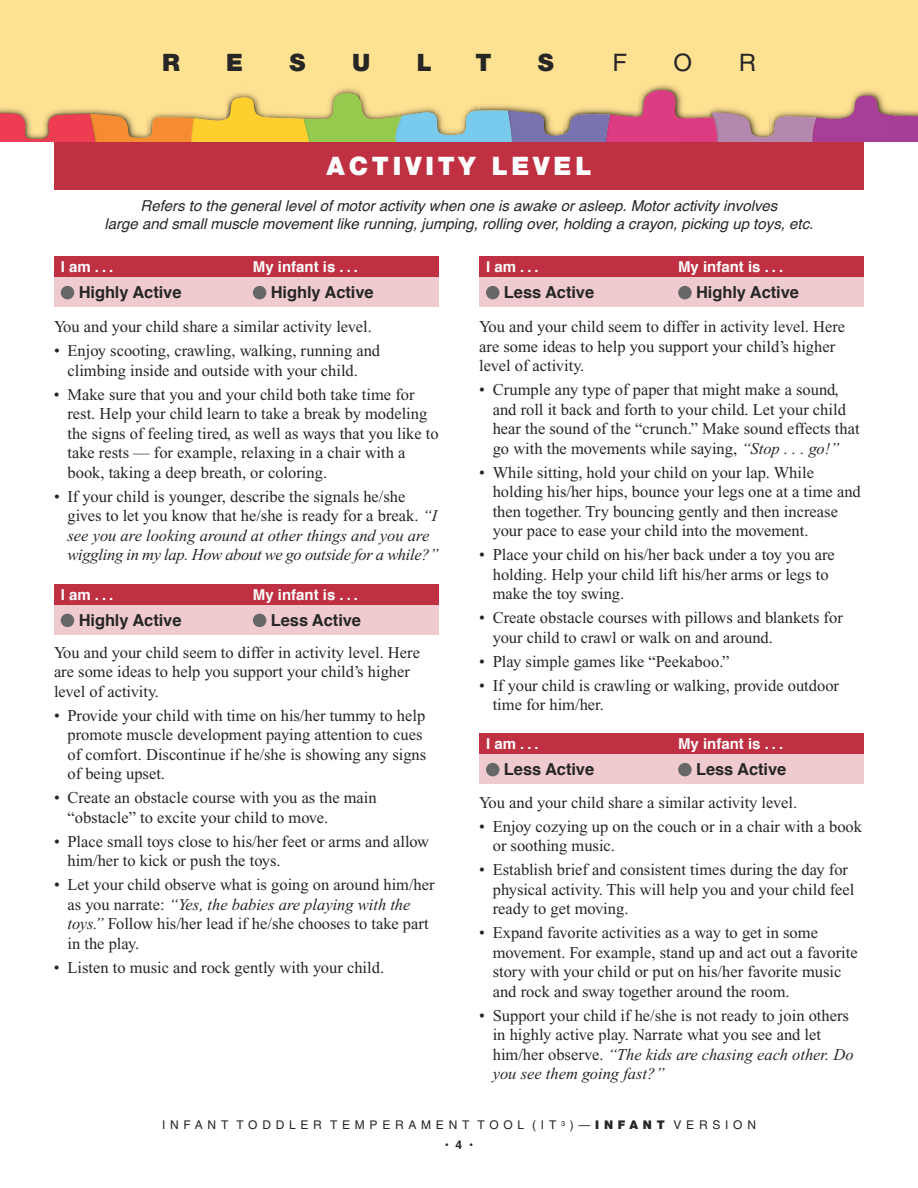
<style>
.page{position:relative;width:918px;height:1188px;background:#fff}
.page>*{position:absolute;margin:0;border:0;box-sizing:border-box;transform-origin:0 0}
.t1{font:900 25.5px "Helvetica Neue";letter-spacing:.15em;color:#fff}
.t2{font:900 24px "Helvetica Neue";color:#272627}
.t3{font:24px "Helvetica";color:#272627}
.t4{font:16.5px/19.5px "Times New Roman";color:#272627}
.t5{font:italic 16.5px/19.5px "Times New Roman";letter-spacing:-.015em;color:#272627}
.t6{font:700 16.5px "Helvetica";letter-spacing:-.005em;color:#272627}
.t7{font:italic 15px/18px "Helvetica";color:#272627;text-align:center}
.t8{font:700 15px "Helvetica";color:#fff}
.t9{font:12px "Helvetica";letter-spacing:.395em;color:#272627}
.t10{font:700 12px "Helvetica";color:#272627}
.s1{font-style:normal}
.s2{font-style:italic}
.s3{font-family:"Helvetica Neue";font-weight:900}
</style>
<div class="page">
<div style="left:54px;top:54px;width:810px;height:135px;background:#bf3142"></div>
<div style="left:0;top:0;width:918px;height:142px;background:#ffe292"></div>
<svg style="left:0;top:89px;width:918px;height:53px"></svg>
<div style="left:54px;top:256px;width:385px;height:51px;background:#efcbd0"></div>
<div style="left:54px;top:256px;width:385px;height:21px;background:#bf3142"></div>
<div style="left:61px;top:286px;width:13px;height:13px;background:#686768;border-radius:50%"></div>
<div style="left:253px;top:286px;width:13px;height:13px;background:#686768;border-radius:50%"></div>
<div style="left:54px;top:584px;width:385px;height:51px;background:#efcbd0"></div>
<div style="left:54px;top:584px;width:385px;height:20px;background:#bf3142"></div>
<div style="left:61px;top:614px;width:13px;height:13px;background:#686768;border-radius:50%"></div>
<div style="left:253px;top:614px;width:13px;height:13px;background:#686768;border-radius:50%"></div>
<div style="left:479px;top:734px;width:385px;height:50px;background:#efcbd0"></div>
<div style="left:479px;top:734px;width:385px;height:20px;background:#bf3142"></div>
<div style="left:486px;top:763px;width:14px;height:13px;background:#686768;border-radius:50%"></div>
<div style="left:678px;top:763px;width:14px;height:13px;background:#686768;border-radius:50%"></div>
<div style="left:479px;top:256px;width:385px;height:51px;background:#efcbd0"></div>
<div style="left:479px;top:256px;width:385px;height:21px;background:#bf3142"></div>
<div style="left:486px;top:286px;width:14px;height:13px;background:#686768;border-radius:50%"></div>
<div style="left:678px;top:286px;width:14px;height:13px;background:#686768;border-radius:50%"></div>
<h2 class="t2" style="left:162px;top:54px;width:19px">R</h2>
<h2 class="t2" style="left:226px;top:54px;width:18px">E</h2>
<h2 class="t2" style="left:290px;top:54px;width:18px">S</h2>
<h2 class="t2" style="left:352px;top:54px;width:20px">U</h2>
<h2 class="t2" style="left:417px;top:54px;width:17px">L</h2>
<h2 class="t2" style="left:475px;top:54px;width:18px">T</h2>
<h2 class="t2" style="left:538px;top:54px;width:18px">S</h2>
<h2 class="t3" style="left:612px;top:54px;width:16px">F</h2>
<h2 class="t3" style="left:674px;top:54px;width:20px">O</h2>
<h2 class="t3" style="left:739px;top:54px;width:19px">R</h2>
<h1 class="t1" style="left:327px;top:157px;width:266px">ACTIVITY LEVEL</h1>
<p class="t7" style="left:105px;top:198px;width:710px">Refers to the general level of motor activity when one is awake or asleep. Motor activity involves<br>large and small muscle movement like running, jumping, rolling over, holding a crayon, picking up toys, etc.</p>
<p class="t8" style="left:61px;top:261px;width:54px">iam...</p>
<p class="t8" style="left:253px;top:261px;width:107px">my infant is . . .</p>
<p class="t6" style="left:79px;top:285px;width:104px">highly Active</p>
<p class="t6" style="left:271px;top:285px;width:104px">highly Active</p>
<p class="t4" style="left:54px;top:318px;width:319px">You and your child share a similar activity level.</p>
<p class="t4" style="left:54px;top:342px;width:328px;text-align:center">• Enjoy scooting, crawling, walking, running and climbing inside and outside with your child.</p>
<p class="t4" style="left:67px;top:386px;width:373px;text-indent:-14px">• Make sure that you and your child both take time for rest. Help your child learn to take a break by modeling the signs of feeling tired, as well as ways that you like to take rests — for example, relaxing in a chair with a book, taking a deep breath, or coloring.</p>
<p class="t5" style="left:68px;top:488px;width:373px;text-indent:-14px"><span class="s1">• If your child is younger, describe the signals he/she gives to let you know that he/she is ready for a break.</span> “I see you are looking around at other things and you are wiggling in my lap. How about we go outside for a while?”</p>
<p class="t8" style="left:61px;top:588px;width:54px">iam...</p>
<p class="t8" style="left:253px;top:588px;width:107px">my infant is . . .</p>
<p class="t6" style="left:79px;top:613px;width:104px">highly Active</p>
<p class="t6" style="left:271px;top:613px;width:92px">less Active</p>
<p class="t4" style="left:54px;top:644px;width:367px">You and your child seem to differ in activity level. Here are some ideas to help you support your child’s higher level of activity.</p>
<p class="t4" style="left:68px;top:707px;width:360px;text-indent:-14px">• Provide your child with time on his/her tummy to help promote muscle development paying attention to cues of comfort. Discontinue if he/she is showing any signs of being upset.</p>
<p class="t4" style="left:68px;top:789px;width:311px;text-indent:-14px">• Create an obstacle course with you as the main “obstacle” to excite your child to move.</p>
<p class="t4" style="left:68px;top:833px;width:363px;text-indent:-14px">• Place small toys close to his/her feet or arms and allow him/her to kick or push the toys.</p>
<p class="t4" style="left:67px;top:876px;width:369px;text-indent:-13px">• Let your child observe what is going on around him/her as you narrate: <span class="s2">“Yes, the babies are playing with the toys.”</span> Follow his/her lead if he/she chooses to take part in the play.</p>
<p class="t4" style="left:54px;top:959px;width:332px">• Listen to music and rock gently with your child.</p>
<p class="t8" style="left:486px;top:261px;width:54px">iam...</p>
<p class="t8" style="left:678px;top:261px;width:107px">my infant is . . .</p>
<p class="t6" style="left:504px;top:285px;width:92px">less Active</p>
<p class="t6" style="left:696px;top:285px;width:104px">highly Active</p>
<p class="t4" style="left:479px;top:318px;width:367px">You and your child seem to differ in activity level. Here are some ideas to help you support your child’s higher level of activity.</p>
<p class="t4" style="left:493px;top:381px;width:368px;text-indent:-14px">• Crumple any type of paper that might make a sound, and roll it back and forth to your child. Let your child hear the sound of the “crunch.” Make sound effects that go with the movements while saying, <span class="s2">“Stop . . . go!”</span></p>
<p class="t4" style="left:493px;top:464px;width:370px;text-indent:-14px">• While sitting, hold your child on your lap. While holding his/her hips, bounce your legs one at a time and then together. Try bouncing gently and then increase your pace to ease your child into the movement.</p>
<p class="t4" style="left:493px;top:546px;width:344px;text-indent:-14px">• Place your child on his/her back under a toy you are holding. Help your child lift his/her arms or legs to make the toy swing.</p>
<p class="t4" style="left:493px;top:609px;width:352px;text-indent:-14px">• Create obstacle courses with pillows and blankets for your child to crawl or walk on and around.</p>
<p class="t4" style="left:479px;top:653px;width:252px">• Play simple games like “Peekaboo.”</p>
<p class="t4" style="left:493px;top:677px;width:348px;text-indent:-14px">• If your child is crawling or walking, provide outdoor time for him/her.</p>
<p class="t8" style="left:486px;top:738px;width:54px">iam...</p>
<p class="t8" style="left:678px;top:738px;width:107px">my infant is . . .</p>
<p class="t6" style="left:504px;top:762px;width:92px">less Active</p>
<p class="t6" style="left:696px;top:762px;width:92px">less Active</p>
<p class="t4" style="left:479px;top:794px;width:319px">You and your child share a similar activity level.</p>
<p class="t4" style="left:493px;top:818px;width:371px;text-indent:-14px">• Enjoy cozying up on the couch or in a chair with a book or soothing music.</p>
<p class="t4" style="left:493px;top:861px;width:363px;text-indent:-14px">• Establish brief and consistent times during the day for physical activity. This will help you and your child feel ready to get moving.</p>
<p class="t4" style="left:493px;top:924px;width:366px;text-indent:-14px">• Expand favorite activities as a way to get in some movement. For example, stand up and act out a favorite story with your child or put on his/her favorite music and rock and sway together around the room.</p>
<p class="t4" style="left:493px;top:1007px;width:362px;text-indent:-13px">• Support your child if he/she is not ready to join others in highly active play. Narrate what you see and let him/her observe. <span class="s2">“The kids are chasing each other. Do you see them going fast?”</span></p>
<p class="t9" style="left:162px;top:1121px;width:595px">INFANT TODDLER TEMPERAMENT TOOL (IT <sup>3</sup> )—<span class="s3">INFANT</span> VERSION</p>
<p class="t10" style="left:445px;top:1139px;width:30px">•4•</p>
</div>
